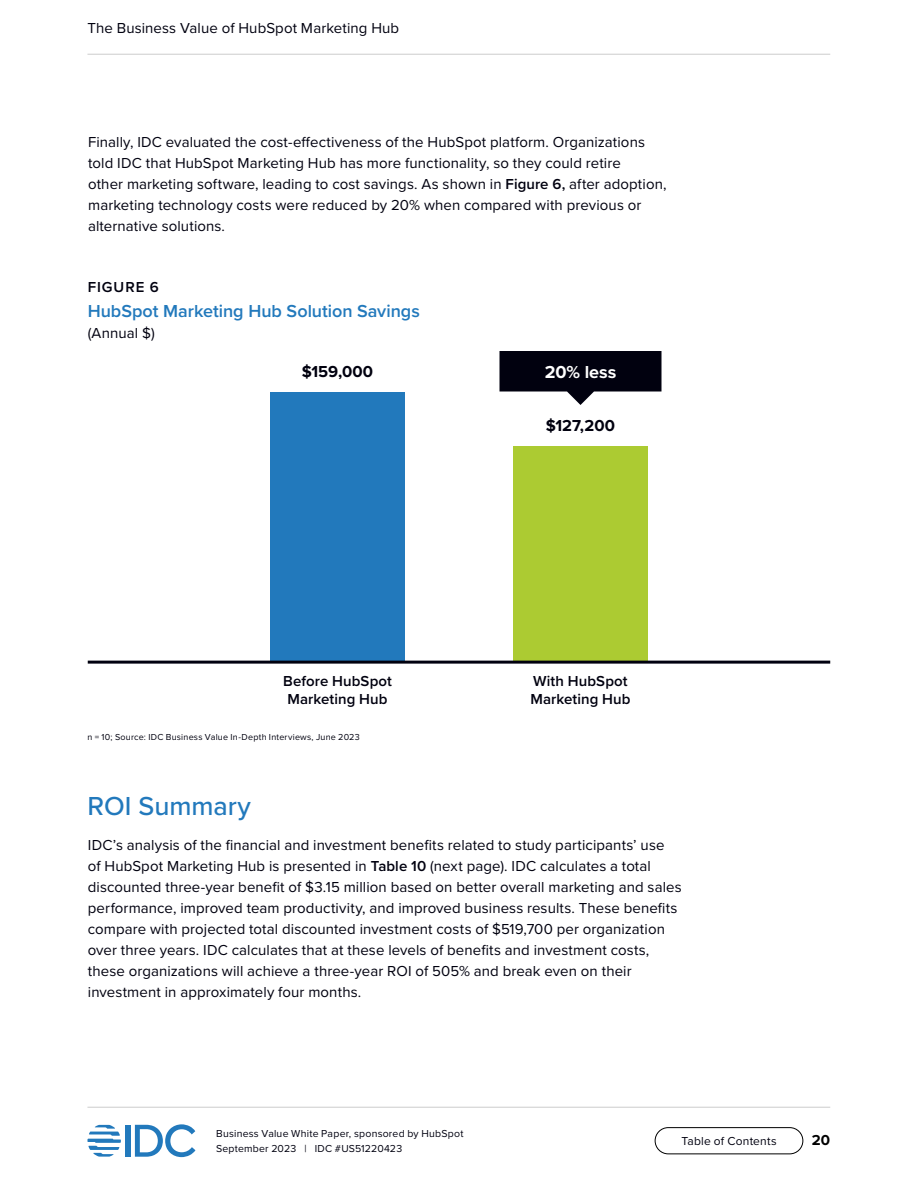
<style>
.page{position:relative;width:918px;height:1188px;background:#fff}
.page>*{position:absolute;margin:0;border:0;box-sizing:border-box;transform-origin:0 0}
.t1{font:500 27px "Proxima Nova";letter-spacing:-.005em;color:#2279bc}
.Figure___Heading{font:600 18px "Proxima Nova";color:#2279bc}
.Figure___Flag_1{font:700 18px "Proxima Nova";letter-spacing:-.005em;color:#fff}
.Figure___Value_white__centered{font:700 16.5px "Proxima Nova";letter-spacing:.01em;color:#01010f}
.Figure___Value_black__centered{font:700 16.5px "Proxima Nova";letter-spacing:-.005em;color:#01010f}
.Figure___Data_reference{font:15px/21px "Proxima Nova";letter-spacing:.005em;color:#01010f}
.Figure___Label__centered{font:600 15px/18px "Proxima Nova";letter-spacing:.005em;color:#01010f}
.Figure___Identifier{font:600 15px "Proxima Nova";letter-spacing:.06em;color:#01010f}
.t2{font:700 15px "Proxima Nova";color:#000}
.t3{font:12px "Proxima Nova";letter-spacing:.015em;color:#01010f}
.t4{font:10.5px/15px "Proxima Nova";letter-spacing:.02em;color:#01010f}
.Table_-_Notes_and_sources{font:9px "Proxima Nova";letter-spacing:.025em;color:#01010f}
.s1{font-weight:600}
</style>
<div class="page">
<div style="left:126px;top:1125px;width:5px;height:32px;background:#2279bc"></div>
<svg style="left:135px;top:1124px;width:60px;height:33px"></svg>
<svg style="left:87px;top:1125px;width:34px;height:32px"></svg>
<div style="left:655px;top:1127px;width:148px;height:27px;border:1px solid #000;border-radius:13px"></div>
<hr style="left:87px;top:54px;width:743px;height:1px;background:#ccc">
<hr style="left:87px;top:1107px;width:743px;height:1px;background:#ccc">
<div style="left:513px;top:446px;width:135px;height:216px;background:#accb32"></div>
<div style="left:270px;top:392px;width:135px;height:270px;background:#2279bc"></div>
<hr style="left:88px;top:661px;width:742px;height:3px;background:#01010f">
<svg style="left:500px;top:351px;width:162px;height:54px"></svg>
<p class="Figure___Data_reference" style="left:87px;top:17px;width:313px">The Business Value of HubSpot Marketing Hub</p>
<p class="Figure___Data_reference" style="left:88px;top:131px;width:580px">Finally, IDC evaluated the cost-effectiveness of the HubSpot platform. Organizations told IDC that HubSpot Marketing Hub has more functionality, so they could retire<br>other marketing software, leading to cost savings. As shown in <span class="s1">Figure 6,</span> after adoption, marketing technology costs were reduced by 20% when compared with previous or alternative solutions.</p>
<p class="Figure___Identifier" style="left:88px;top:276px;width:72px">FIGURE 6</p>
<p class="Figure___Heading" style="left:88px;top:297px;width:334px">HubSpot Marketing Hub Solution Savings</p>
<p class="Figure___Data_reference" style="left:88px;top:321px;width:69px">(Annual $)</p>
<p class="Figure___Value_white__centered" style="left:302px;top:359px;width:73px">$159,000</p>
<p class="Figure___Flag_1" style="left:545px;top:358px;width:73px">20% less</p>
<p class="Figure___Value_black__centered" style="left:546px;top:413px;width:71px">$127,200</p>
<p class="Figure___Label__centered" style="left:283px;top:672px;width:110px">Before HubSpot<br>Marketing Hub</p>
<p class="Figure___Label__centered" style="left:530px;top:672px;width:102px">With HubSpot<br>Marketing Hub</p>
<p class="Table_-_Notes_and_sources" style="left:87px;top:730px;width:274px">n = 10; Source: IDC Business Value In-Depth Interviews, June 2023</p>
<h3 class="t1" style="left:88px;top:786px;width:165px">ROI Summary</h3>
<p class="Figure___Data_reference" style="left:88px;top:834px;width:595px">IDC’s analysis of the financial and investment benefits related to study participants’ use<br>of HubSpot Marketing Hub is presented in <span class="s1">Table 10</span> (next page). IDC calculates a total discounted three-year benefit of $3.15 million based on better overall marketing and sales performance, improved team productivity, and improved business results. These benefits compare with projected total discounted investment costs of $519,700 per organization over three years. IDC calculates that at these levels of benefits and investment costs, these organizations will achieve a three-year ROI of 505% and break even on their investment in approximately four months.</p>
<p class="t4" style="left:216px;top:1126px;width:249px">Business Value White Paper, sponsored by HubSpot<br>September 2023 | IDC #US51220423</p>
<p class="t3" style="left:681px;top:1132px;width:97px">Table of Contents</p>
<p class="t2" style="left:812px;top:1129px;width:20px">20</p>
</div>
